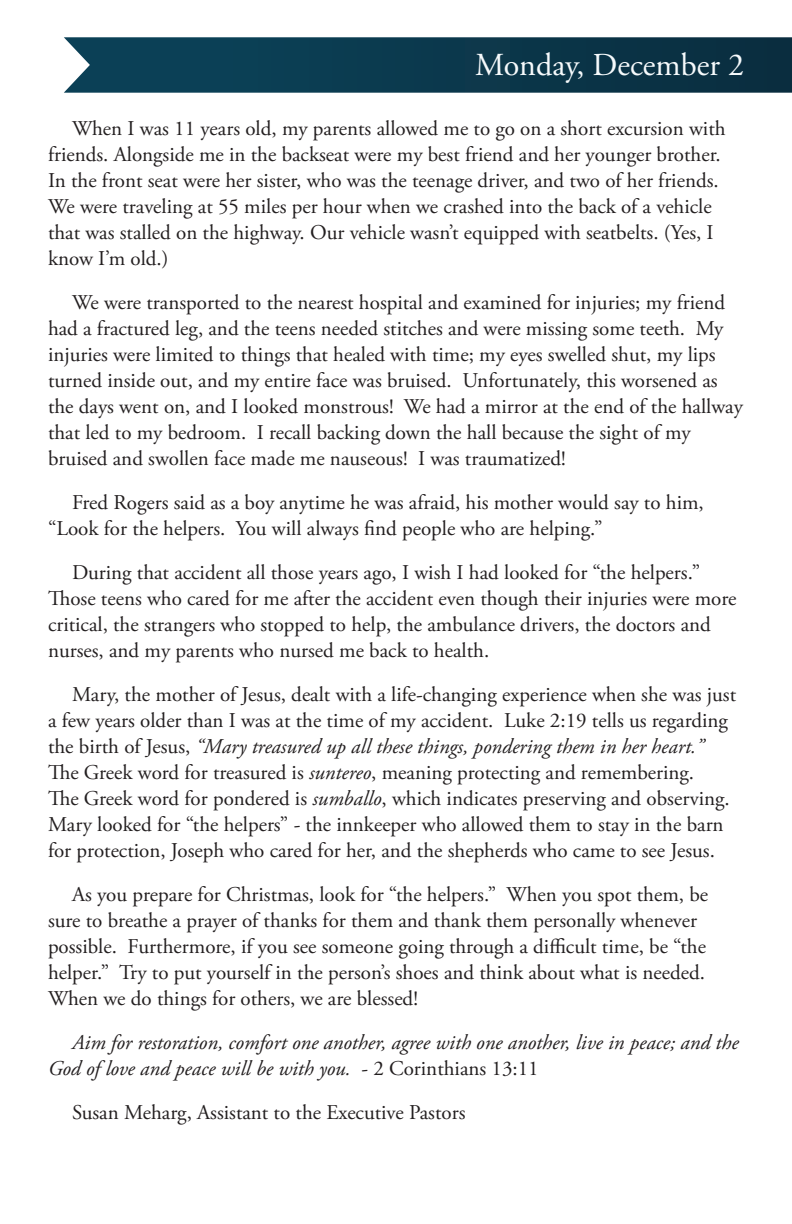
<style>
.page{position:relative;width:792px;height:1224px;background:#fff}
.page>*{position:absolute;margin:0;border:0;box-sizing:border-box;transform-origin:0 0}
.t1{font:32px "Adobe Garamond Pro";color:#f6fafc}
.t2{font:21px/26px "Adobe Garamond Pro";color:#231f20}
.t3{font:italic 21px/26px "Adobe Garamond Pro";color:#231f20}
.s1{font-style:italic}
.s2{font-style:normal}
</style>
<div class="page">
<svg style="left:64px;top:37px;width:728px;height:56px"></svg>
<h1 class="t1" style="left:475px;top:45px;width:270px">Monday, December 2</h1>
<p class="t2" style="left:48px;top:116px;width:679px;text-indent:24px">When I was 11 years old, my parents allowed me to go on a short excursion with friends. Alongside me in the backseat were my best friend and her younger brother.<br>In the front seat were her sister, who was the teenage driver, and two of her friends.<br>We were traveling at 55 miles per hour when we crashed into the back of a vehicle that was stalled on the highway. Our vehicle wasn’t equipped with seatbelts. (Yes, I know I’m old.)</p>
<p class="t2" style="left:48px;top:290px;width:696px;text-indent:24px">We were transported to the nearest hospital and examined for injuries; my friend had a fractured leg, and the teens needed stitches and were missing some teeth. My injuries were limited to things that healed with time; my eyes swelled shut, my lips turned inside out, and my entire face was bruised. Unfortunately, this worsened as the days went on, and I looked monstrous! We had a mirror at the end of the hallway that led to my bedroom. I recall backing down the hall because the sight of my bruised and swollen face made me nauseous! I was traumatized!</p>
<p class="t2" style="left:48px;top:490px;width:657px;text-indent:24px">Fred Rogers said as a boy anytime he was afraid, his mother would say to him, “Look for the helpers. You will always find people who are helping.”</p>
<p class="t2" style="left:48px;top:560px;width:690px;text-indent:24px">During that accident all those years ago, I wish I had looked for “the helpers.” Those teens who cared for me after the accident even though their injuries were more critical, the strangers who stopped to help, the ambulance drivers, the doctors and nurses, and my parents who nursed me back to health.</p>
<p class="t2" style="left:48px;top:682px;width:690px;text-indent:24px">Mary, the mother of Jesus, dealt with a life-changing experience when she was just a few years older than I was at the time of my accident. Luke 2:19 tells us regarding the birth of Jesus, <span class="s1">“Mary treasured up all these things, pondering them in her heart.” </span>The Greek word for treasured is <span class="s1">suntereo</span>, meaning protecting and remembering.<br>The Greek word for pondered is <span class="s1">sumballo</span>, which indicates preserving and observing.<br>Mary looked for “the helpers” - the innkeeper who allowed them to stay in the barn for protection, Joseph who cared for her, and the shepherds who came to see Jesus.</p>
<p class="t2" style="left:48px;top:882px;width:662px;text-indent:24px">As you prepare for Christmas, look for “the helpers.” When you spot them, be sure to breathe a prayer of thanks for them and thank them personally whenever possible. Furthermore, if you see someone going through a difficult time, be “the helper.” Try to put yourself in the person’s shoes and think about what is needed.<br>When we do things for others, we are blessed!</p>
<p class="t3" style="left:48px;top:1030px;width:692px;text-indent:24px">Aim for restoration, comfort one another, agree with one another, live in peace; and the<br>God of love and peace will be with you. <span class="s2">- 2 Corinthians 13:11</span></p>
<p class="t2" style="left:72px;top:1100px;width:395px">Susan Meharg, Assistant to the Executive Pastors</p>
</div>
